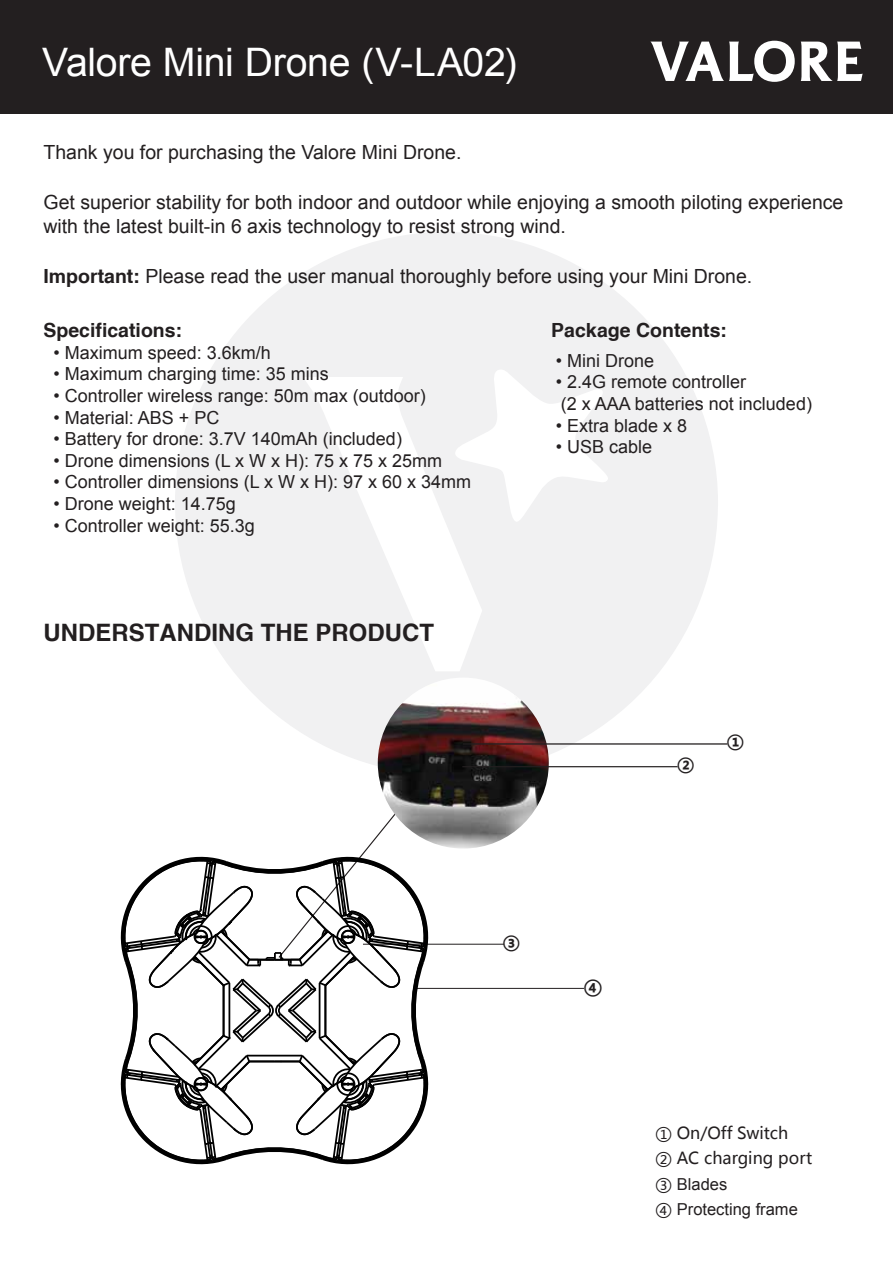
<style>
.page{position:relative;width:893px;height:1263px;background:#fff}
.page>*{position:absolute;margin:0;border:0;box-sizing:border-box;transform-origin:0 0}
.t1{font:39.3px "Helvetica";letter-spacing:-.01em;color:#fff}
.t2{font:700 24px "Helvetica cyr";color:#231f20}
.t3{font:19.5px/23.4px "Helvetica";color:#231f20}
.t4{font:700 19.5px "Helvetica cyr";color:#231f20}
.t5{font:700 18.15px "Microsoft Ya Hei";color:#231f20}
.t6{font:18px/21.6px "Helvetica";color:#231f20}
.t7{font:700 16.8px "Microsoft Ya Hei";color:#231f20}
.t8{font:16.5px/25.5px "Microsoft Ya Hei";color:#231f20}
.t9{font:16.5px/25.5px "Helvetica";color:#231f20}
.s1{font-family:"Helvetica cyr";font-weight:700}
.s2{font-family:"Microsoft Ya Hei"}
</style>
<div class="page">
<svg style="left:175px;top:232px;width:543px;height:543px;fill:#f1f1f2"></svg>
<div style="left:0;top:0;width:893px;height:113px;background:#231f20"></div>
<svg style="left:650px;top:41px;width:145px;height:41px"></svg>
<svg style="left:801px;top:42px;width:62px;height:39px"></svg>
<hr style="left:417px;top:988px;width:167px;height:1px;background:#231f20">
<hr style="left:363px;top:944px;width:141px;height:1px;background:#231f20">
<svg style="left:120px;top:788px;width:313px;height:377px"></svg>
<img style="left:378px;top:678px;width:171px;height:171px;border-radius:85px">
<hr style="left:463px;top:743px;width:264px;height:2px;background:#231f20">
<hr style="left:462px;top:766px;width:216px;height:1px;background:#231f20">
<h1 class="t1" style="left:42px;top:36px;width:476px">Valore Mini Drone (V-LA02)</h1>
<p class="t3" style="left:43px;top:141px;width:420px">Thank you for purchasing the Valore Mini Drone.</p>
<p class="t3" style="left:43px;top:191px;width:801px">Get superior stability for both indoor and outdoor while enjoying a smooth piloting experience with the latest built-in 6 axis technology to resist strong wind.</p>
<p class="t3" style="left:43px;top:265px;width:710px"><span class="s1">Important:</span> Please read the user manual thoroughly before using your Mini Drone.</p>
<p class="t4" style="left:43px;top:319px;width:140px">Specifications:</p>
<p class="t4" style="left:551px;top:319px;width:177px">Package Contents:</p>
<p class="t6" style="left:54px;top:342px;width:219px">• Maximum speed: 3.6km/h</p>
<p class="t6" style="left:54px;top:363px;width:277px">• Maximum charging time: 35 mins</p>
<p class="t6" style="left:54px;top:385px;width:374px">• Controller wireless range: 50m max (outdoor)</p>
<p class="t6" style="left:54px;top:407px;width:167px">• Material: ABS + PC</p>
<p class="t6" style="left:54px;top:428px;width:350px">• Battery for drone: 3.7V 140mAh (included)</p>
<p class="t6" style="left:54px;top:450px;width:390px">• Drone dimensions (L x W x H): 75 x 75 x 25mm</p>
<p class="t6" style="left:54px;top:471px;width:419px">• Controller dimensions (L x W x H): 97 x 60 x 34mm</p>
<p class="t6" style="left:53px;top:493px;width:184px">• Drone weight: 14.75g</p>
<p class="t6" style="left:53px;top:515px;width:203px">• Controller weight: 55.3g</p>
<p class="t6" style="left:556px;top:350px;width:100px">• Mini Drone</p>
<p class="t6" style="left:556px;top:371px;width:258px">• 2.4G remote controller<br>(2 x AAA batteries not included)</p>
<p class="t6" style="left:556px;top:415px;width:133px">• Extra blade x 8</p>
<p class="t6" style="left:556px;top:436px;width:98px">• USB cable</p>
<h2 class="t2" style="left:43px;top:619px;width:392px">UNDERSTANDING THE PRODUCT</h2>
<p class="t7" style="left:503px;top:930px;width:18px">③</p>
<p class="t7" style="left:677px;top:752px;width:18px">②</p>
<p class="t7" style="left:727px;top:729px;width:18px">①</p>
<p class="t5" style="left:584px;top:973px;width:20px">④</p>
<p class="t8" style="left:655px;top:1119px;width:158px">① On/Off Switch<br>② AC charging port</p>
<p class="t9" style="left:655px;top:1171px;width:144px"><span class="s2">③</span> Blades<br><span class="s2">④</span> Protecting frame</p>
</div>
